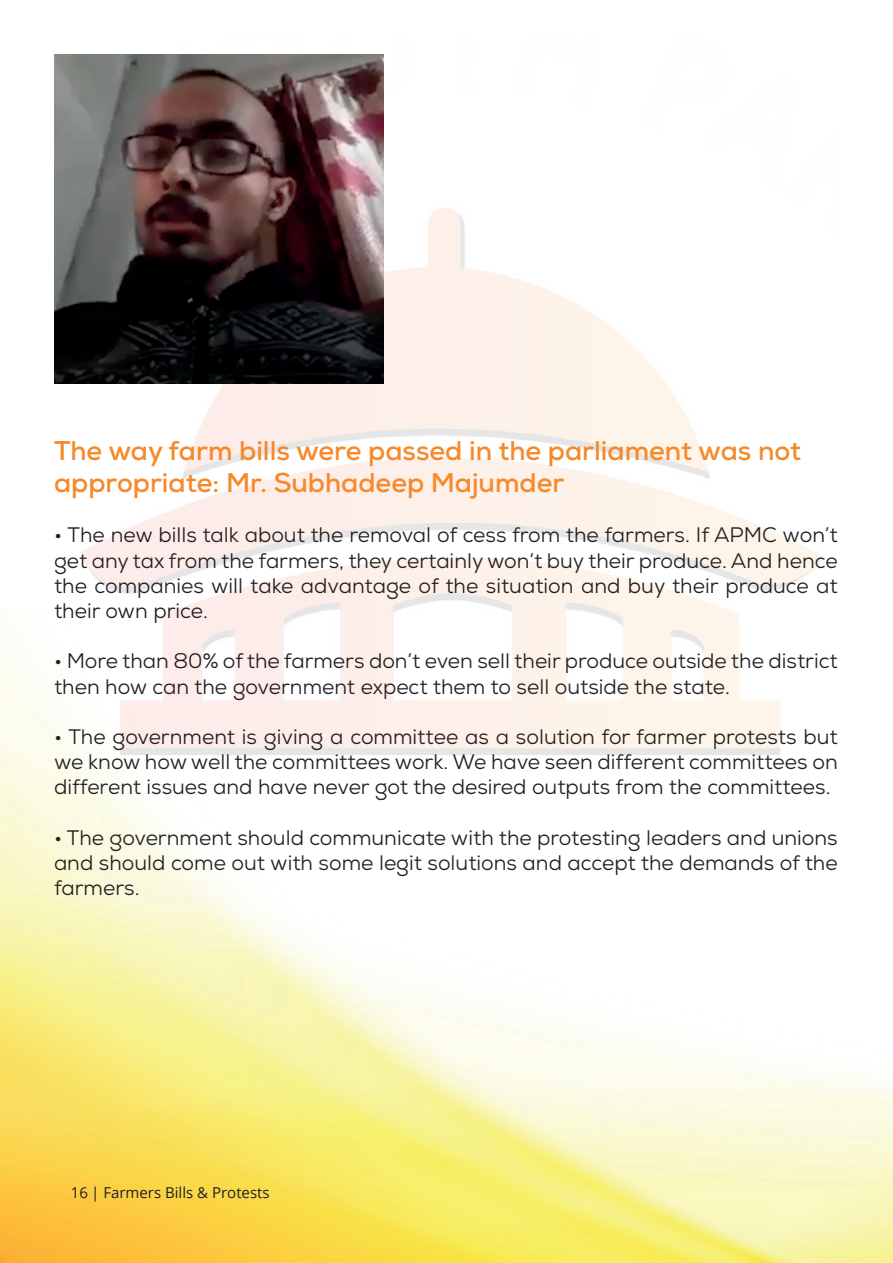
<style>
.page{position:relative;width:893px;height:1263px;background:#fff}
.page>*{position:absolute;margin:0;border:0;box-sizing:border-box;transform-origin:0 0}
.t1{font:700 27px/32.4px "Nexa";color:#f6892b}
.t2{font:21px/25.2px "Nexa";color:#231f20;text-align:justify}
.t3{font:15px "Open Sans";color:#231f20}
</style>
<div class="page">
<img style="left:0;top:638px;width:893px;height:625px">
<img style="left:54px;top:54px;width:785px;height:891px">
<img style="left:54px;top:54px;width:329px;height:329px">
<p class="t1" style="left:54px;top:434px;width:749px">The way farm bills were passed in the parliament was not appropriate: Mr. Subhadeep Majumder</p>
<p class="t2" style="left:54px;top:522px;width:785px">• The new bills talk about the removal of cess from the farmers. If APMC won’t get any tax from the farmers, they certainly won’t buy their produce. And hence the companies will take advantage of the situation and buy their produce at their own price.</p>
<p class="t2" style="left:54px;top:648px;width:785px">• More than 80% of the farmers don’t even sell their produce outside the district then how can the government expect them to sell outside the state.</p>
<p class="t2" style="left:54px;top:724px;width:785px">• The government is giving a committee as a solution for farmer protests but we know how well the committees work. We have seen different committees on different issues and have never got the desired outputs from the committees.</p>
<p class="t2" style="left:54px;top:825px;width:785px">• The government should communicate with the protesting leaders and unions and should come out with some legit solutions and accept the demands of the farmers.</p>
<p class="t3" style="left:71px;top:1182px;width:200px">16 | Farmers Bills &amp; Protests</p>
</div>
